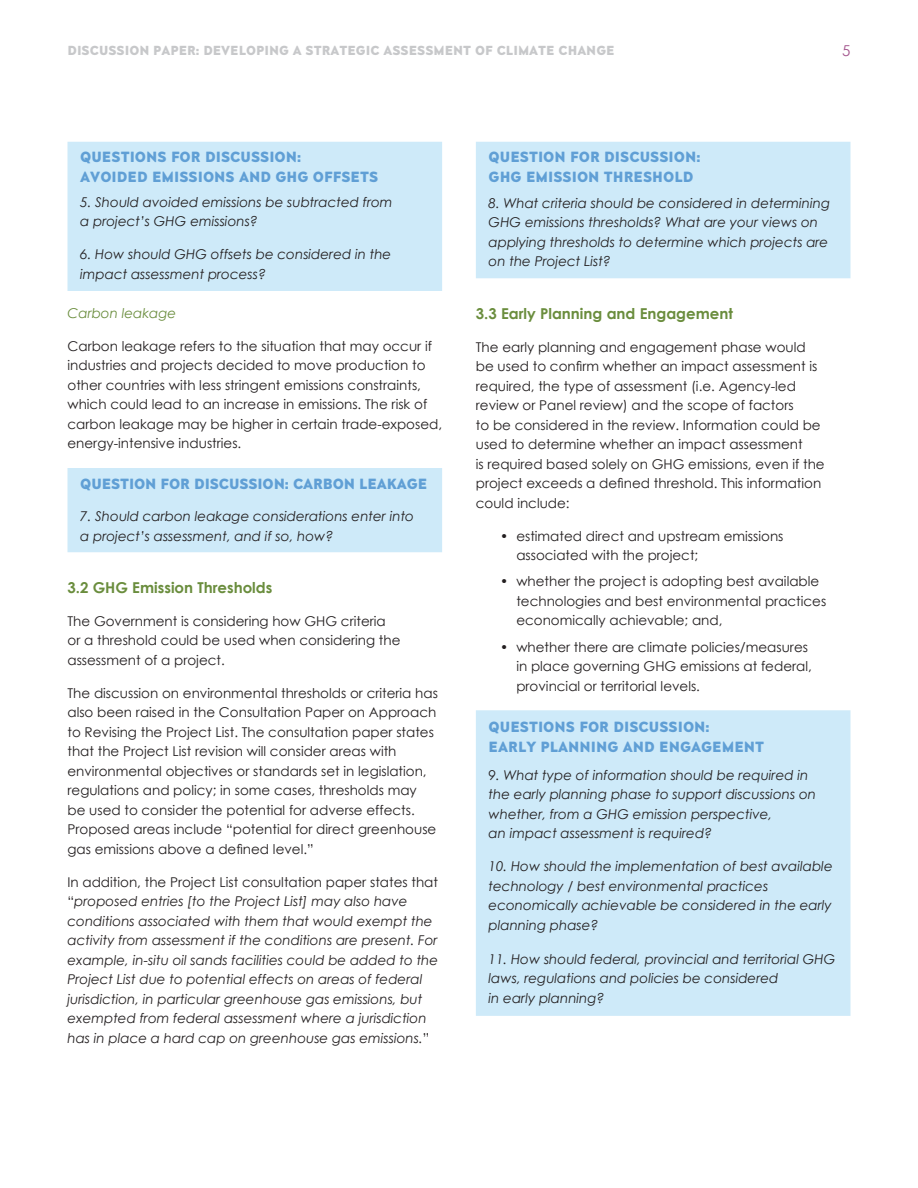
<style>
.page{position:relative;width:918px;height:1188px;background:#fff}
.page>*{position:absolute;margin:0;border:0;box-sizing:border-box;transform-origin:0 0}
.t1{font:700 15px "Century Gothic";color:#6a8d3d}
.t2{font:15px "Century Gothic";color:#a4558e}
.t3{font:13.5px/19.5px "Century Gothic";color:#231f20}
.t4{font:italic 13.5px/19.5px "Century Gothic";color:#231f20}
.t5{font:13.5px/19.5px "Canada 150 Display";color:#609fd5}
.t6{font:italic 13.5px "Century Gothic";color:#6a8d3d}
.t7{font:12px "Canada 150 Display";color:#c7c8ca}
.s1{font-style:normal}
</style>
<div class="page">
<div style="left:68px;top:142px;width:374px;height:149px;background:#ceeaf9"></div>
<div style="left:68px;top:468px;width:374px;height:84px;background:#ceeaf9"></div>
<div style="left:476px;top:142px;width:374px;height:136px;background:#ceeaf9"></div>
<div style="left:476px;top:710px;width:374px;height:306px;background:#ceeaf9"></div>
<p class="t7" style="left:68px;top:42px;width:549px">DISCUSSION PAPER: DEVELOPING A STRATEGIC ASSESSMENT OF CLIMATE CHANGE</p>
<p class="t2" style="left:842px;top:40px;width:10px">5</p>
<p class="t5" style="left:80px;top:148px;width:300px">QUESTIONS FOR DISCUSSION:<br>AVOIDED EMISSIONS AND GHG OFFSETS</p>
<p class="t4" style="left:80px;top:192px;width:314px">5. Should avoided emissions be subtracted from a project’s GHG emissions?</p>
<p class="t4" style="left:80px;top:245px;width:313px">6. How should GHG offsets be considered in the impact assessment process?</p>
<p class="t6" style="left:68px;top:304px;width:110px">Carbon leakage</p>
<p class="t3" style="left:68px;top:336px;width:376px">Carbon leakage refers to the situation that may occur if industries and projects decided to move production to other countries with less stringent emissions constraints, which could lead to an increase in emissions. The risk of carbon leakage may be higher in certain trade-exposed, energy-intensive industries.</p>
<p class="t5" style="left:80px;top:474px;width:348px">QUESTION FOR DISCUSSION: CARBON LEAKAGE</p>
<p class="t4" style="left:80px;top:506px;width:335px">7. Should carbon leakage considerations enter into a project’s assessment, and if so, how?</p>
<p class="t1" style="left:68px;top:576px;width:206px">3.2 GHG Emission Thresholds</p>
<p class="t3" style="left:68px;top:611px;width:335px">The Government is considering how GHG criteria or a threshold could be used when considering the assessment of a project.</p>
<p class="t3" style="left:68px;top:683px;width:372px">The discussion on environmental thresholds or criteria has also been raised in the Consultation Paper on Approach to Revising the Project List. The consultation paper states that the Project List revision will consider areas with environmental objectives or standards set in legislation, regulations and policy; in some cases, thresholds may be used to consider the potential for adverse effects.<br>Proposed areas include “potential for direct greenhouse gas emissions above a defined level.”</p>
<p class="t4" style="left:68px;top:872px;width:372px"><span class="s1">In addition, the Project List consultation paper states that “</span>proposed entries [to the Project List] may also have conditions associated with them that would exempt the activity from assessment if the conditions are present. For example, in-situ oil sands facilities could be added to the Project List due to potential effects on areas of federal jurisdiction, in particular greenhouse gas emissions, but exempted from federal assessment where a jurisdiction has in place a hard cap on greenhouse gas emissions.<span class="s1">”</span></p>
<p class="t5" style="left:489px;top:148px;width:213px">QUESTION FOR DISCUSSION:<br>GHG EMISSION THRESHOLD</p>
<p class="t4" style="left:489px;top:193px;width:343px">8. What criteria should be considered in determining GHG emissions thresholds? What are your views on applying thresholds to determine which projects are on the Project List?</p>
<p class="t1" style="left:476px;top:302px;width:259px">3.3 Early Planning and Engagement</p>
<p class="t3" style="left:476px;top:337px;width:350px">The early planning and engagement phase would be used to confirm whether an impact assessment is required, the type of assessment (i.e. Agency-led review or Panel review) and the scope of factors<br>to be considered in the review. Information could be used to determine whether an impact assessment<br>is required based solely on GHG emissions, even if the project exceeds a defined threshold. This information could include:</p>
<p class="t3" style="left:516px;top:526px;width:269px;text-indent:-16px">• estimated direct and upstream emissions associated with the project;</p>
<p class="t3" style="left:516px;top:572px;width:311px;text-indent:-16px">• whether the project is adopting best available technologies and best environmental practices economically achievable; and,</p>
<p class="t3" style="left:516px;top:637px;width:297px;text-indent:-16px">• whether there are climate policies/measures in place governing GHG emissions at federal, provincial or territorial levels.</p>
<p class="t5" style="left:489px;top:717px;width:277px">QUESTIONS FOR DISCUSSION:<br>EARLY PLANNING AND ENGAGEMENT</p>
<p class="t4" style="left:489px;top:765px;width:329px">9. What type of information should be required in the early planning phase to support discussions on whether, from a GHG emission perspective,<br>an impact assessment is required?</p>
<p class="t4" style="left:489px;top:857px;width:346px">10. How should the implementation of best available technology / best environmental practices economically achievable be considered in the early planning phase?</p>
<p class="t4" style="left:489px;top:949px;width:349px">11. How should federal, provincial and territorial GHG laws, regulations and policies be considered<br>in early planning?</p>
</div>
